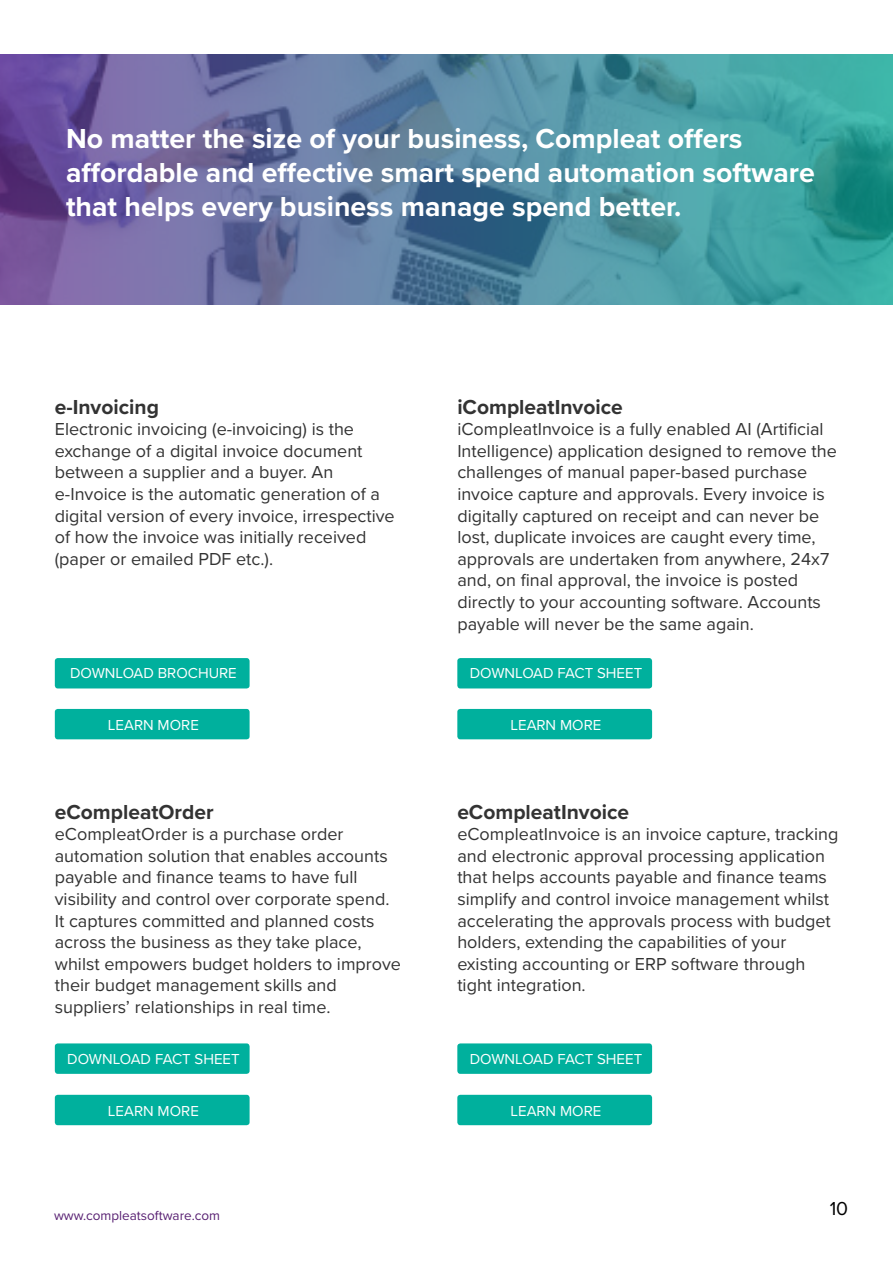
<style>
.page{position:relative;width:893px;height:1263px;background:#fff}
.page>*{position:absolute;margin:0;border:0;box-sizing:border-box;transform-origin:0 0}
.t1{font:700 28.5px/34.2px "Proxima Nova";color:#fff}
.t2{font:700 21px "Proxima Nova";color:#333}
.t3{font:19.5px "Proxima Nova";color:#000}
.t4{font:18px/21.6px "Proxima Nova";color:#333}
.t5{font:15px "Proxima Nova";color:#fff}
.t6{font:13.5px "Proxima Nova";color:#582072}
</style>
<div class="page">
<svg style="left:0;top:54px;width:893px;height:251px;background:#5882a0"></svg>
<div style="left:457px;top:1043px;width:195px;height:31px;background:#00b09d;border-radius:3px"></div>
<div style="left:457px;top:1095px;width:195px;height:30px;background:#00b09d;border-radius:3px"></div>
<div style="left:55px;top:1043px;width:195px;height:31px;background:#00b09d;border-radius:3px"></div>
<div style="left:55px;top:1095px;width:195px;height:30px;background:#00b09d;border-radius:3px"></div>
<div style="left:457px;top:658px;width:195px;height:30px;background:#00b09d;border-radius:3px"></div>
<div style="left:457px;top:709px;width:195px;height:30px;background:#00b09d;border-radius:3px"></div>
<div style="left:55px;top:658px;width:195px;height:30px;background:#00b09d;border-radius:3px"></div>
<div style="left:55px;top:709px;width:195px;height:30px;background:#00b09d;border-radius:3px"></div>
<h1 class="t1" style="left:66px;top:120px;width:750px">No matter the size of your business, Compleat offers affordable and effective smart spend automation software that helps every business manage spend better.</h1>
<p class="t2" style="left:55px;top:391px;width:106px">e-Invoicing</p>
<p class="t4" style="left:55px;top:418px;width:341px">Electronic invoicing (e-invoicing) is the exchange of a digital invoice document between a supplier and a buyer. An e-Invoice is the automatic generation of a digital version of every invoice, irrespective of how the invoice was initially received (paper or emailed PDF etc.).</p>
<p class="t2" style="left:457px;top:391px;width:167px">iCompleatInvoice</p>
<p class="t4" style="left:457px;top:418px;width:381px">iCompleatInvoice is a fully enabled AI (Artificial Intelligence) application designed to remove the challenges of manual paper-based purchase invoice capture and approvals. Every invoice is digitally captured on receipt and can never be lost, duplicate invoices are caught every time, approvals are undertaken from anywhere, 24x7 and, on final approval, the invoice is posted directly to your accounting software. Accounts payable will never be the same again.</p>
<p class="t5" style="left:70px;top:662px;width:168px">DOWNLOAD BROCHURE</p>
<p class="t5" style="left:470px;top:662px;width:174px">DOWNLOAD FACT SHEET</p>
<p class="t5" style="left:108px;top:714px;width:92px">LEARN MORE</p>
<p class="t5" style="left:510px;top:714px;width:92px">LEARN MORE</p>
<p class="t2" style="left:55px;top:796px;width:160px">eCompleatOrder</p>
<p class="t4" style="left:55px;top:823px;width:348px">eCompleatOrder is a purchase order automation solution that enables accounts payable and finance teams to have full visibility and control over corporate spend.<br>It captures committed and planned costs across the business as they take place, whilst empowers budget holders to improve their budget management skills and suppliers’ relationships in real time.</p>
<p class="t5" style="left:67px;top:1047px;width:174px">DOWNLOAD FACT SHEET</p>
<p class="t2" style="left:457px;top:796px;width:173px">eCompleatInvoice</p>
<p class="t4" style="left:457px;top:823px;width:383px">eCompleatInvoice is an invoice capture, tracking and electronic approval processing application that helps accounts payable and finance teams simplify and control invoice management whilst accelerating the approvals process with budget holders, extending the capabilities of your existing accounting or ERP software through tight integration.</p>
<p class="t5" style="left:470px;top:1047px;width:174px">DOWNLOAD FACT SHEET</p>
<p class="t5" style="left:108px;top:1100px;width:92px">LEARN MORE</p>
<p class="t5" style="left:510px;top:1100px;width:92px">LEARN MORE</p>
<p class="t6" style="left:54px;top:1205px;width:168px">www.compleatsoftware.com</p>
<p class="t3" style="left:830px;top:1194px;width:20px">10</p>
</div>
